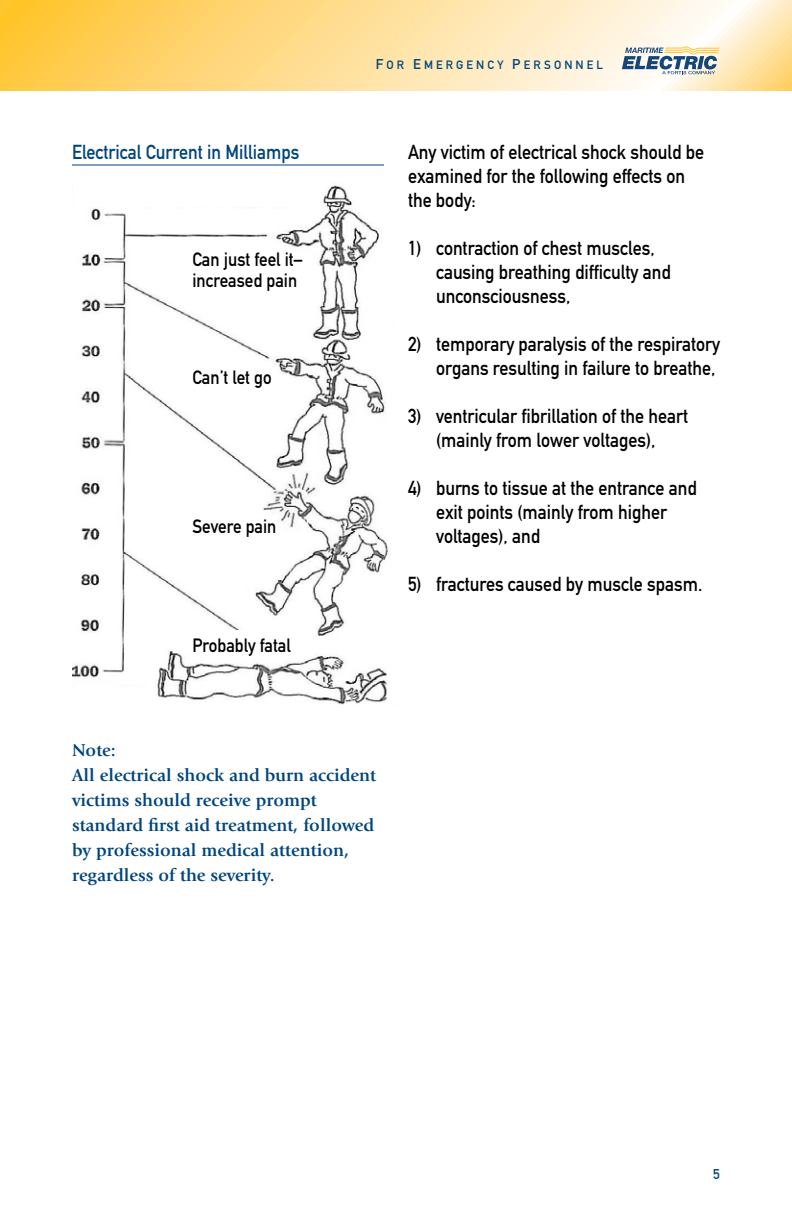
<style>
.page{position:relative;width:792px;height:1224px;background:#fff}
.page>*{position:absolute;margin:0;border:0;box-sizing:border-box;transform-origin:0 0}
.t1{font:20px/24px "DIN Mittelschrift";color:#000;scale:.9 1}
.t2{font:20px "DIN Mittelschrift";color:#00457c;scale:.9 1}
.t3{font:19px/21px "DIN Mittelschrift";color:#000;scale:.9 1}
.t4{font:700 18px/25px "Giovanni";color:#00457c}
.t5{font:14px "DIN Mittelschrift SC850";color:#00457c}
.t6{font:11.8px "DIN Mittelschrift SC850";letter-spacing:.26em;color:#00457c}
.s1{font-size:14px}
</style>
<div class="page">
<svg style="left:0;top:0;width:792px;height:90px"></svg>
<svg style="left:622px;top:46px;width:98px;height:28px"></svg>
<img style="left:72px;top:185px;width:316px;height:520px">
<hr style="left:72px;top:165px;width:312px;height:1px;background:#00457c">
<div style="left:228px;top:630px;width:64px;height:25px;background:#fff"></div>
<p class="t2" style="left:72px;top:140px;width:254px">Electrical Current in Milliamps</p>
<p class="t3" style="left:192px;top:249px;width:123px">Can just feel it– increased pain</p>
<p class="t3" style="left:192px;top:367px;width:89px">Can’t let go</p>
<p class="t3" style="left:192px;top:516px;width:95px">Severe pain</p>
<p class="t3" style="left:192px;top:635px;width:111px">Probably fatal</p>
<p class="t6" style="left:376px;top:58px;width:229px"><span class="s1">F</span>OR <span class="s1">E</span>MERGENCY <span class="s1">P</span>ERSONNEL</p>
<p class="t1" style="left:408px;top:140px;width:330px">Any victim of electrical shock should be examined for the following effects on the body:</p>
<p class="t1" style="left:436px;top:236px;width:263px;text-indent:-28px">1) contraction of chest muscles, causing breathing difficulty and unconsciousness,</p>
<p class="t1" style="left:408px;top:332px;width:348px;text-align:right">2) temporary paralysis of the respiratory organs resulting in failure to breathe,</p>
<p class="t1" style="left:408px;top:404px;width:313px;text-align:center">3) ventricular fibrillation of the heart (mainly from lower voltages),</p>
<p class="t1" style="left:436px;top:476px;width:291px;text-indent:-28px">4) burns to tissue at the entrance and exit points (mainly from higher voltages), and</p>
<p class="t1" style="left:408px;top:572px;width:329px">5) fractures caused by muscle spasm.</p>
<p class="t4" style="left:72px;top:738px;width:306px">Note:<br>All electrical shock and burn accident victims should receive prompt standard first aid treatment, followed by professional medical attention, regardless of the severity.</p>
<p class="t5" style="left:713px;top:1166px;width:8px">5</p>
</div>
